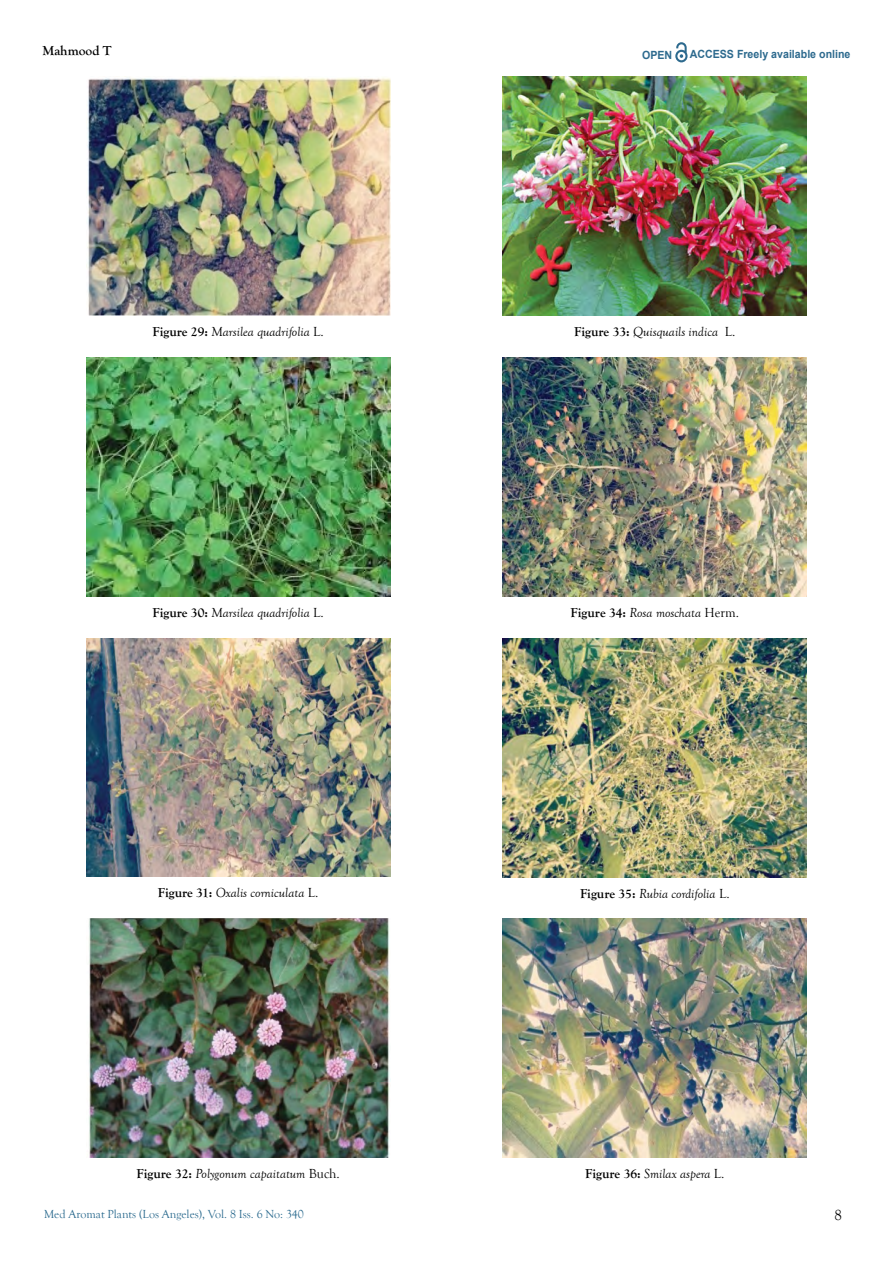
<style>
.page{position:relative;width:893px;height:1263px;background:#fff}
.page>*{position:absolute;margin:0;border:0;box-sizing:border-box;transform-origin:0 0}
.t1{font:15px "Goudy Old Style T";color:#000}
.t2{font:italic 13.5px "Goudy Old Style T";color:#000}
.t3{font:700 13.5px "Goudy Old Style T";color:#000}
.t4{font:12px "Goudy Old Style T";color:#2c6b8f}
.t5{font:700 11.25px "Arial";color:#2d6a8e;scale:.94 1}
.s1{font-weight:700;font-style:normal}
.s2{font-style:normal}
</style>
<div class="page">
<svg style="left:675px;top:43px;width:12px;height:19px"></svg>
<img style="left:86px;top:77px;width:304px;height:239px">
<img style="left:89px;top:919px;width:301px;height:238px">
<img style="left:86px;top:357px;width:304px;height:239px">
<img style="left:86px;top:638px;width:304px;height:239px">
<img style="left:503px;top:77px;width:304px;height:239px">
<img style="left:503px;top:919px;width:304px;height:239px">
<img style="left:503px;top:358px;width:304px;height:238px">
<img style="left:503px;top:638px;width:304px;height:239px">
<p class="t3" style="left:43px;top:43px;width:71px">Mahmood T</p>
<p class="t5" style="left:642px;top:47px;width:34px">OPEN</p>
<p class="t5" style="left:690px;top:46px;width:172px">ACCESS Freely available online</p>
<p class="t2" style="left:152px;top:324px;width:173px"><span class="s1">Figure 29:</span> Marsilea quadrifolia <span class="s2">L.</span></p>
<p class="t2" style="left:574px;top:325px;width:163px"><span class="s1">Figure 33:</span> Quisquails indica <span class="s2">L.</span></p>
<p class="t2" style="left:152px;top:605px;width:173px"><span class="s1">Figure 30:</span> Marsilea quadrifolia <span class="s2">L.</span></p>
<p class="t2" style="left:571px;top:605px;width:170px"><span class="s1">Figure 34:</span> Rosa moschata <span class="s2">Herm.</span></p>
<p class="t2" style="left:158px;top:886px;width:162px"><span class="s1">Figure 31:</span> Oxalis corniculata <span class="s2">L.</span></p>
<p class="t2" style="left:580px;top:886px;width:151px"><span class="s1">Figure 35:</span> Rubia cordifolia <span class="s2">L.</span></p>
<p class="t2" style="left:136px;top:1166px;width:205px"><span class="s1">Figure 32:</span> Polygonum capaitatum <span class="s2">Buch.</span></p>
<p class="t2" style="left:585px;top:1167px;width:141px"><span class="s1">Figure 36:</span> Smilax aspera <span class="s2">L.</span></p>
<p class="t4" style="left:44px;top:1207px;width:261px">Med Aromat Plants (Los Angeles), Vol. 8 Iss. 6 No: 340</p>
<p class="t1" style="left:834px;top:1207px;width:9px">8</p>
</div>
